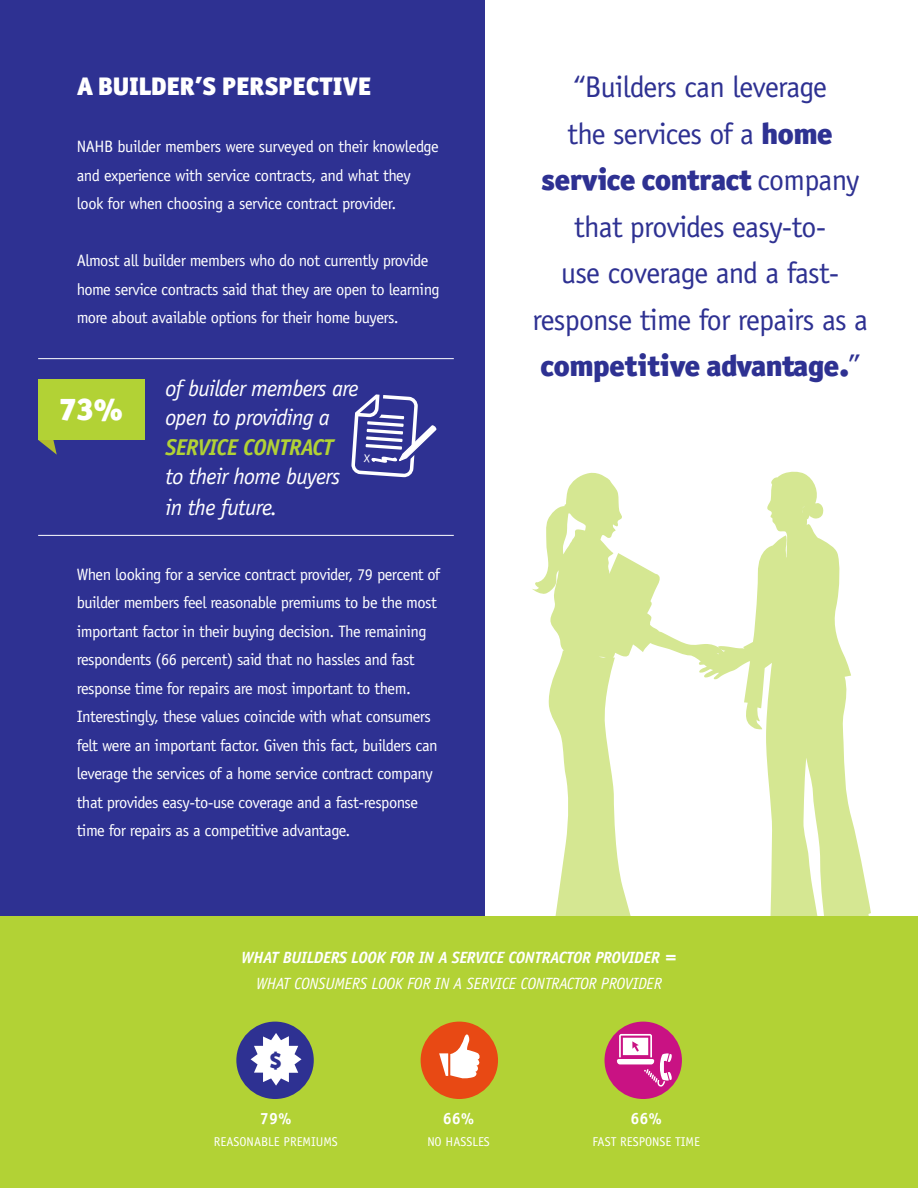
<style>
.page{position:relative;width:918px;height:1188px;background:#fff}
.page>*{position:absolute;margin:0;border:0;box-sizing:border-box;transform-origin:0 0}
.t1{font:31.5px "Officina Sans Black C";color:#fff}
.t2{font:30px/46.5px "Officina Sans Std";letter-spacing:-.025em;color:#2e3192;text-align:center}
.t3{font:25.5px "Officina Sans Black C";color:#fff}
.t4{font:italic 22.95px "Officina Sans Std";letter-spacing:-.03em;color:#fff}
.t5{font:italic 700 22.95px "Officina Sans Std";letter-spacing:-.03em;color:#b2d235}
.t6{font:21.9px "Officina Sans Black C";color:#2e3192}
.t7{font:16.5px/28.5px "Officina Sans Std";letter-spacing:-.03em;color:#fff}
.t8{font:italic 700 16.35px "Officina Sans Std";letter-spacing:-.02em;color:#fff}
.t9{font:italic 16.35px "Officina Sans Std";letter-spacing:-.02em;color:#fff}
.t10{font:700 16.35px "Officina Sans Std";color:#fff}
.t11{font:12.75px "Officina Sans Std";color:#fff}
.s1{font-family:"Officina Sans Black C"}
.s2{font-size:21px}
</style>
<div class="page">
<div style="left:0;top:0;width:485px;height:1188px;background:#2e3192"></div>
<svg style="left:532px;top:472px;width:166px;height:445px"></svg>
<svg style="left:698px;top:471px;width:173px;height:446px"></svg>
<div style="left:0;top:917px;width:918px;height:271px;background:#b2d235"></div>
<div style="left:605px;top:1022px;width:77px;height:77px;background:#c91283;border-radius:50%"></div>
<svg style="left:616px;top:1034px;width:57px;height:53px"></svg>
<div style="left:421px;top:1022px;width:77px;height:77px;background:#e84914;border-radius:50%"></div>
<svg style="left:439px;top:1034px;width:41px;height:45px"></svg>
<svg style="left:38px;top:440px;width:19px;height:15px"></svg>
<div style="left:236px;top:1022px;width:78px;height:77px;background:#2e3192;border-radius:50%"></div>
<svg style="left:251px;top:1033px;width:51px;height:53px"></svg>
<div style="left:38px;top:379px;width:107px;height:61px;background:#b2d235"></div>
<hr style="left:38px;top:358px;width:416px;height:1px;background:#fff">
<hr style="left:38px;top:535px;width:416px;height:1px;background:#fff">
<svg style="left:351px;top:394px;width:86px;height:84px"></svg>
<p class="t3" style="left:77px;top:71px;width:296px">A BUILDER’S PERSPECTIVE</p>
<p class="t7" style="left:77px;top:133px;width:364px">NAHB builder members were surveyed on their knowledge and experience with service contracts, and what they look for when choosing a service contract provider.</p>
<p class="t7" style="left:77px;top:247px;width:365px">Almost all builder members who do not currently provide home service contracts said that they are open to learning more about available options for their home buyers.</p>
<p class="t1" style="left:60px;top:389px;width:65px">73%</p>
<p class="t4" style="left:166px;top:375px;width:195px">of builder members are</p>
<p class="t4" style="left:166px;top:404px;width:166px">open to providing a</p>
<p class="t5" style="left:166px;top:433px;width:169px">SERVICE CONTRACT</p>
<p class="t4" style="left:166px;top:463px;width:176px">to their home buyers</p>
<p class="t4" style="left:166px;top:494px;width:113px">in the future.</p>
<p class="t7" style="left:77px;top:560px;width:365px">When looking for a service contract provider, 79 percent of builder members feel reasonable premiums to be the most important factor in their buying decision. The remaining respondents (66 percent) said that no hassles and fast response time for repairs are most important to them.<br>Interestingly, these values coincide with what consumers felt were an important factor. Given this fact, builders can leverage the services of a home service contract company that provides easy-to-use coverage and a fast-response time for repairs as a competitive advantage.</p>
<p class="t2" style="left:533px;top:64px;width:337px">“Builders can leverage<br>the services of a <span class="s1">home service contract</span> company that provides easy-to-<br>use coverage and a fast&shy;response time for repairs as a <span class="s1">competitive advantage.</span>”</p>
<p class="t8" style="left:241px;top:948px;width:437px">WHAT BUILDERS LOOK FOR IN A SERVICE CONTRACTOR PROVIDER <span class="s2">=</span></p>
<p class="t9" style="left:256px;top:974px;width:408px">WHAT CONSUMERS LOOK FOR IN A SERVICE CONTRACTOR PROVIDER</p>
<p class="t6" style="left:269px;top:1046px;width:14px">$</p>
<p class="t10" style="left:260px;top:1108px;width:33px">79%</p>
<p class="t11" style="left:214px;top:1135px;width:125px">REASONABLE PREMIUMS</p>
<p class="t10" style="left:443px;top:1108px;width:33px">66%</p>
<p class="t11" style="left:428px;top:1135px;width:64px">NO HASSLES</p>
<p class="t10" style="left:630px;top:1108px;width:33px">66%</p>
<p class="t11" style="left:592px;top:1135px;width:109px">FAST RESPONSE TIME</p>
</div>
